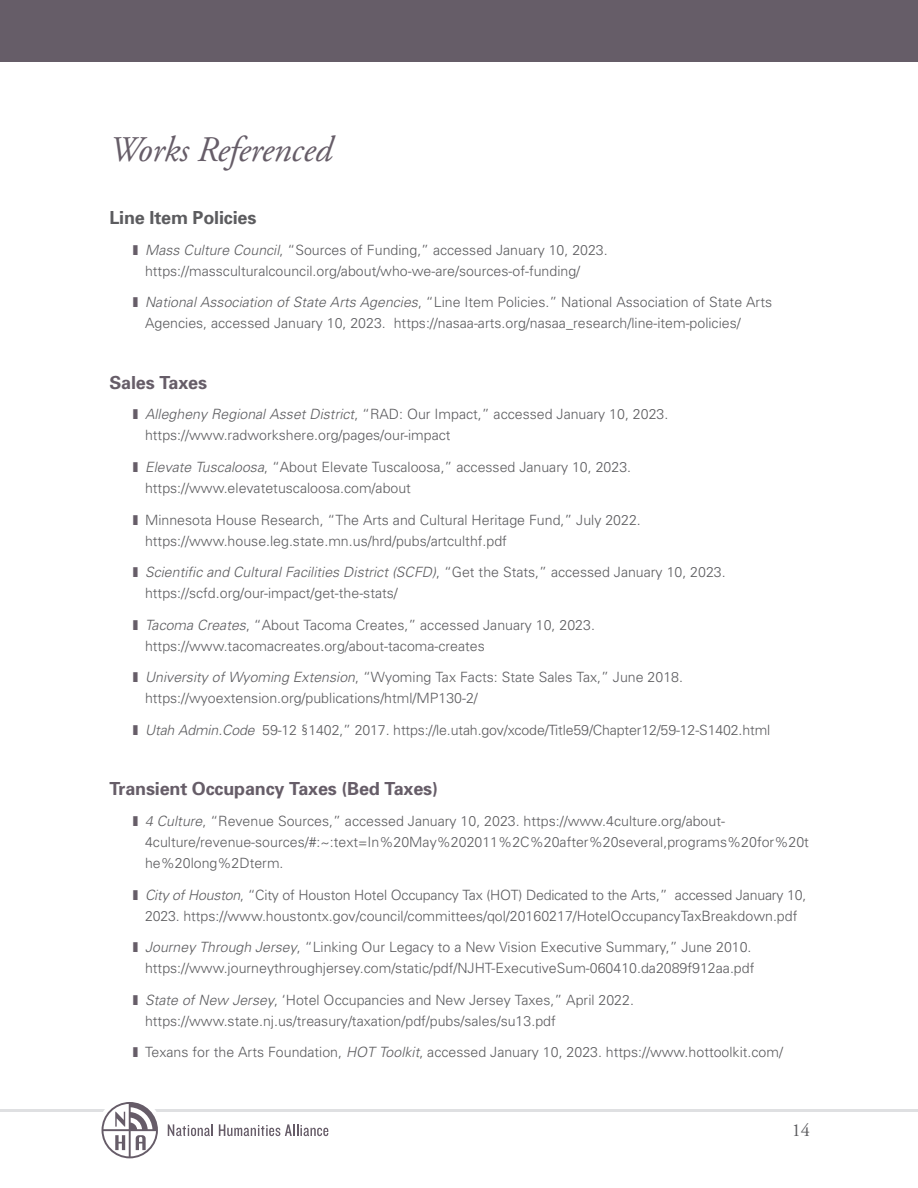
<style>
.page{position:relative;width:918px;height:1188px;background:#fff}
.page>*{position:absolute;margin:0;border:0;box-sizing:border-box;transform-origin:0 0}
.t1{font:italic 36px "Adobe Garamond Pro";letter-spacing:-.01em;color:#665d68}
.t2{font:18.3px "Adobe Garamond Pro";color:#5c5c5f}
.t3{font:700 18px "Univers";letter-spacing:-.01em;color:#665d68}
.t4{font:700 18px "Univers";letter-spacing:-.01em;color:#5c5c5f}
.t5{font:300 14.1px/21px "Univers";color:#5c5c5f}
.s1{color:#665d68}
.s2{font-style:italic}
</style>
<div class="page">
<div style="left:0;top:0;width:918px;height:61px;background:#665d68"></div>
<hr style="left:0;top:1110px;width:918px;height:2px;background:#dfe0e2">
<svg style="left:102px;top:1102px;width:56px;height:56px"></svg>
<svg style="left:168px;top:1124px;width:45px;height:12px"></svg>
<svg style="left:219px;top:1124px;width:109px;height:12px"></svg>
<h1 class="t1" style="left:109px;top:135px;width:224px">Works Referenced</h1>
<p class="t4" style="left:109px;top:211px;width:148px">Line Item Policies</p>
<p class="t5" style="left:145px;top:240px;width:464px;text-indent:-12px"><span class="s1">■</span> <span class="s2">Mass Culture Council</span>, “Sources of Funding,” accessed January 10, 2023. https://massculturalcouncil.org/about/who-we-are/sources-of-funding/</p>
<p class="t5" style="left:145px;top:293px;width:629px;text-indent:-12px"><span class="s1">■</span> <span class="s2">National Association of State Arts Agencies</span>, “Line Item Policies.” National Association of State Arts<br>Agencies, accessed January 10, 2023. https://nasaa-arts.org/nasaa_research/line-item-policies/</p>
<p class="t3" style="left:109px;top:376px;width:99px">Sales Taxes</p>
<p class="t5" style="left:145px;top:405px;width:525px;text-indent:-12px"><span class="s1">■</span> <span class="s2">Allegheny Regional Asset District</span>, “RAD: Our Impact,” accessed January 10, 2023. https://www.radworkshere.org/pages/our-impact</p>
<p class="t5" style="left:145px;top:458px;width:488px;text-indent:-12px"><span class="s1">■</span> <span class="s2">Elevate Tuscaloosa</span>, “About Elevate Tuscaloosa,” accessed January 10, 2023. https://www.elevatetuscaloosa.com/about</p>
<p class="t5" style="left:145px;top:510px;width:497px;text-indent:-12px"><span class="s1">■</span> Minnesota House Research, “The Arts and Cultural Heritage Fund,” July 2022. https://www.house.leg.state.mn.us/hrd/pubs/artculthf.pdf</p>
<p class="t5" style="left:145px;top:563px;width:582px;text-indent:-12px"><span class="s1">■</span> <span class="s2">Scientific and Cultural Facilities District (SCFD)</span>, “Get the Stats,” accessed January 10, 2023. https://scfd.org/our-impact/get-the-stats/</p>
<p class="t5" style="left:145px;top:615px;width:451px;text-indent:-12px"><span class="s1">■</span> <span class="s2">Tacoma Creates</span>, “About Tacoma Creates,” accessed January 10, 2023. https://www.tacomacreates.org/about-tacoma-creates</p>
<p class="t5" style="left:145px;top:668px;width:540px;text-indent:-12px"><span class="s1">■</span> <span class="s2">University of Wyoming Extension</span>, “Wyoming Tax Facts: State Sales Tax,” June 2018. https://wyoextension.org/publications/html/MP130-2/</p>
<p class="t5" style="left:133px;top:721px;width:639px"><span class="s1">■</span> <span class="s2">Utah Admin.Code</span> 59-12 §1402,” 2017. https://le.utah.gov/xcode/Title59/Chapter12/59-12-S1402.html</p>
<p class="t3" style="left:109px;top:782px;width:330px">Transient Occupancy Taxes (Bed Taxes)</p>
<p class="t5" style="left:145px;top:812px;width:665px;text-indent:-12px"><span class="s1">■</span> <span class="s2">4 Culture</span>, “Revenue Sources,” accessed January 10, 2023. https://www.4culture.org/about-<br>4culture/revenue-sources/#:~:text=In%20May%202011%2C%20after%20several,programs%20for%20t he%20long%2Dterm.</p>
<p class="t5" style="left:133px;top:885px;width:675px;text-align:center"><span class="s1">■</span> <span class="s2">City of Houston</span>, “City of Houston Hotel Occupancy Tax (HOT) Dedicated to the Arts,” accessed January 10,<br>2023. https://www.houstontx.gov/council/committees/qol/20160217/HotelOccupancyTaxBreakdown.pdf</p>
<p class="t5" style="left:133px;top:938px;width:623px;text-align:right"><span class="s1">■</span> <span class="s2">Journey Through Jersey</span>, “Linking Our Legacy to a New Vision Executive Summary,” June 2010. https://www.journeythroughjersey.com/static/pdf/NJHT-ExecutiveSum-060410.da2089f912aa.pdf</p>
<p class="t5" style="left:145px;top:990px;width:490px;text-indent:-12px"><span class="s1">■</span> <span class="s2">State of New Jersey</span>, ‘Hotel Occupancies and New Jersey Taxes,” April 2022. https://www.state.nj.us/treasury/taxation/pdf/pubs/sales/su13.pdf</p>
<p class="t5" style="left:133px;top:1043px;width:651px"><span class="s1">■</span> Texans for the Arts Foundation, <span class="s2">HOT Toolkit</span>, accessed January 10, 2023. https://www.hottoolkit.com/</p>
<p class="t2" style="left:792px;top:1123px;width:20px">14</p>
</div>
